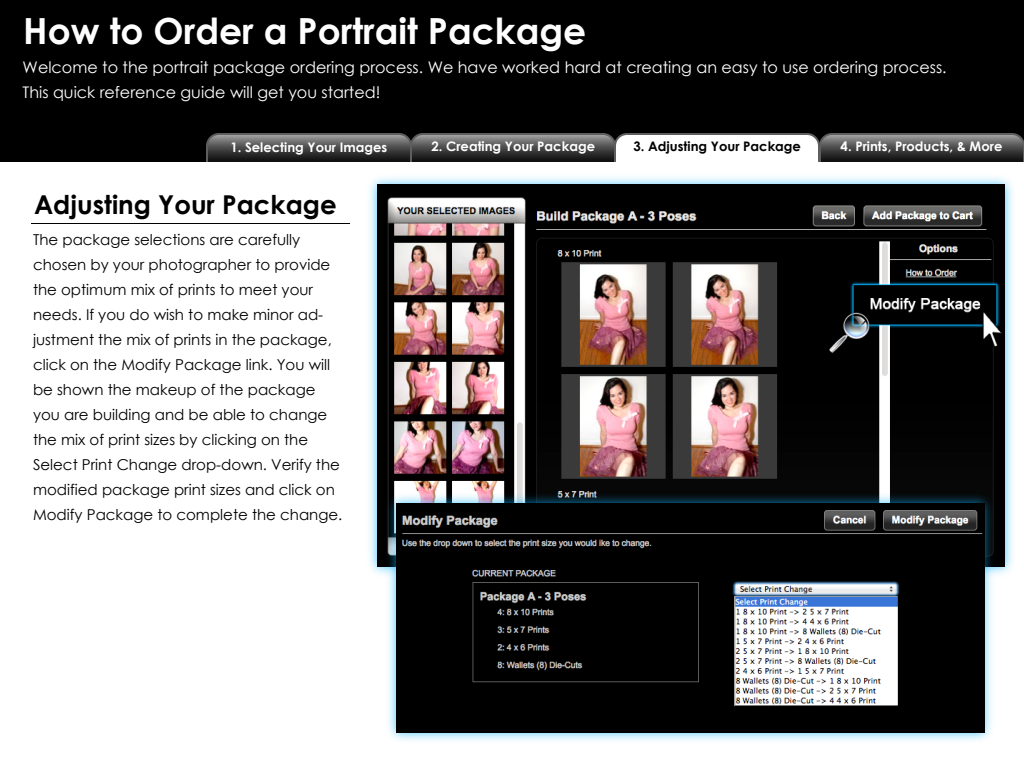
<style>
.page{position:relative;width:1024px;height:768px;background:#fff}
.page>*{position:absolute;margin:0;border:0;box-sizing:border-box;transform-origin:0 0}
.t1{font:700 36px "Century Gothic";color:#fff}
.t2{font:700 26px "Century Gothic";color:#000}
.t3{font:16px/25px "Century Gothic";color:#fff}
.t4{font:15px/25px "Century Gothic";color:#000}
.t5{font:700 13.1px "Century Gothic";color:#fff}
.t6{font:700 13.1px "Century Gothic";color:#000}
</style>
<div class="page">
<div style="left:0;top:0;width:1024px;height:162px;background:#000"></div>
<svg style="left:207px;top:134px;width:204px;height:65px;background:#4a494a"></svg>
<div style="left:206px;top:133px;width:206px;height:67px;border:2px solid #5e5e5e;border-radius:12px"></div>
<svg style="left:411px;top:134px;width:204px;height:65px;background:#4a494a"></svg>
<div style="left:410px;top:133px;width:206px;height:67px;border:2px solid #5e5e5e;border-radius:12px"></div>
<div style="left:615px;top:134px;width:204px;height:65px;background:#fff;border-radius:12px"></div>
<div style="left:614px;top:133px;width:206px;height:67px;border:2px solid #5e5e5e;border-radius:12px"></div>
<svg style="left:819px;top:133px;width:205px;height:29px;background:#4d4c4d"></svg>
<div style="left:0;top:162px;width:1024px;height:606px;background:#fff"></div>
<hr style="left:31px;top:223px;width:319px;height:1px;background:#000">
<img style="left:369px;top:177px;width:644px;height:398px">
<img style="left:377px;top:185px;width:628px;height:382px">
<img style="left:381px;top:489px;width:618px;height:252px">
<img style="left:396px;top:504px;width:588px;height:229px">
<h1 class="t1" style="left:23px;top:4px;width:565px">How to Order a Portrait Package</h1>
<p class="t3" style="left:23px;top:54px;width:926px">Welcome to the portrait package ordering process. We have worked hard at creating an easy to use ordering process.<br>This quick reference guide will get you started!</p>
<p class="t5" style="left:230px;top:137px;width:159px">1. Selecting Your Images</p>
<p class="t5" style="left:431px;top:136px;width:165px">2. Creating Your Package</p>
<p class="t6" style="left:633px;top:136px;width:169px">3. Adjusting Your Package</p>
<p class="t5" style="left:841px;top:136px;width:163px">4. Prints, Products, &amp; More</p>
<h2 class="t2" style="left:34px;top:185px;width:304px">Adjusting Your Package</h2>
<p class="t4" style="left:33px;top:227px;width:311px">The package selections are carefully chosen by your photographer to provide the optimum mix of prints to meet your needs. If you do wish to make minor ad&shy;justment the mix of prints in the package, click on the Modify Package link. You will be shown the makeup of the package you are building and be able to change the mix of print sizes by clicking on the Select Print Change drop-down. Verify the modified package print sizes and click on Modify Package to complete the change.</p>
</div>
